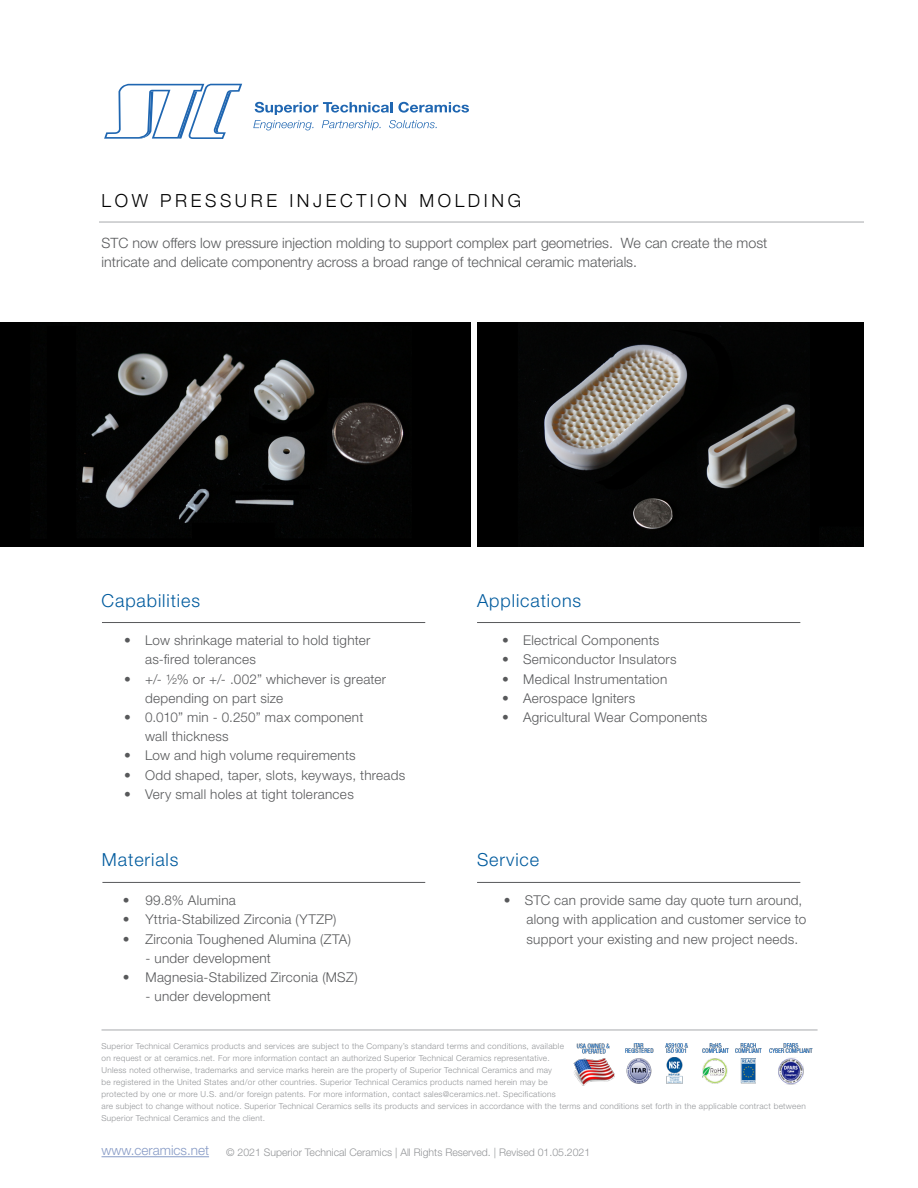
<style>
.page{position:relative;width:918px;height:1188px;background:#fff}
.page>*{position:absolute;margin:0;border:0;box-sizing:border-box;transform-origin:0 0}
.t1{font:300 18px "Helvetica Neue LT Std";letter-spacing:.05em;color:#005b9e}
.t2{font:300 18px "Helvetica Neue";letter-spacing:.2em;color:#000}
.t3{font:300 14.25px/19.2px "Helvetica Neue LT Std";color:#58595b}
.t4{font:300 13.5px/19.2px "Helvetica Neue LT Std";letter-spacing:.02em;color:#58595b}
.t5{font:300 13.5px "Helvetica Neue LT Std";color:#879bc6}
.t6{font:300 10.5px "Helvetica Neue LT Std";color:#939598}
.t7{font:300 8.25px/12px "Helvetica Neue LT Std";letter-spacing:.03em;color:#939598}
</style>
<div class="page">
<img style="left:0;top:323px;width:471px;height:224px">
<img style="left:477px;top:323px;width:387px;height:224px">
<hr style="left:99px;top:222px;width:765px;height:1px;background:#a7a9ac">
<hr style="left:102px;top:882px;width:323px;height:1px;background:#58595b">
<hr style="left:102px;top:622px;width:323px;height:1px;background:#58595b">
<hr style="left:477px;top:622px;width:323px;height:1px;background:#58595b">
<hr style="left:477px;top:882px;width:323px;height:1px;background:#58595b">
<svg style="left:253px;top:102px;width:216px;height:28px"></svg>
<svg style="left:104px;top:84px;width:138px;height:55px"></svg>
<hr style="left:102px;top:1030px;width:716px;height:1px;background:#a7a9ac">
<hr style="left:102px;top:1156px;width:107px;height:1px;background:#879bc6">
<img style="left:573px;top:1043px;width:240px;height:43px">
<h1 class="t2" style="left:102px;top:186px;width:421px">LOW PRESSURE INJECTION MOLDING</h1>
<h2 class="t3" style="left:102px;top:233px;width:667px">STC now offers low pressure injection molding to support complex part geometries. We can create the most intricate and delicate componentry across a broad range of technical ceramic materials.</h2>
<h1 class="t1" style="left:102px;top:589px;width:100px">Capabilities</h1>
<h1 class="t1" style="left:477px;top:589px;width:106px">Applications</h1>
<h3 class="t4" style="left:145px;top:631px;width:227px;text-indent:-21px">• Low shrinkage material to hold tighter as-fired tolerances</h3>
<h3 class="t4" style="left:145px;top:669px;width:243px;text-indent:-21px">• +/- ½% or +/- .002” whichever is greater depending on part size</h3>
<h3 class="t4" style="left:145px;top:707px;width:220px;text-indent:-21px">• 0.010” min - 0.250” max component wall thickness</h3>
<h3 class="t4" style="left:124px;top:746px;width:233px">• Low and high volume requirements</h3>
<h3 class="t4" style="left:124px;top:765px;width:283px">• Odd shaped, taper, slots, keyways, threads</h3>
<h3 class="t4" style="left:124px;top:784px;width:231px">• Very small holes at tight tolerances</h3>
<h1 class="t1" style="left:102px;top:849px;width:78px">Materials</h1>
<h3 class="t4" style="left:123px;top:891px;width:114px">• 99.8% Alumina</h3>
<h3 class="t4" style="left:123px;top:910px;width:215px">• Yttria-Stabilized Zirconia (YTZP)</h3>
<h3 class="t4" style="left:123px;top:929px;width:229px">• Zirconia Toughened Alumina (ZTA)</h3>
<h3 class="t4" style="left:145px;top:948px;width:127px">- under development</h3>
<h3 class="t4" style="left:123px;top:967px;width:236px">• Magnesia-Stabilized Zirconia (MSZ)</h3>
<h3 class="t4" style="left:145px;top:987px;width:127px">- under development</h3>
<h3 class="t4" style="left:502px;top:631px;width:159px">• Electrical Components</h3>
<h3 class="t4" style="left:502px;top:650px;width:176px">• Semiconductor Insulators</h3>
<h3 class="t4" style="left:502px;top:669px;width:167px">• Medical Instrumentation</h3>
<h3 class="t4" style="left:502px;top:688px;width:135px">• Aerospace Igniters</h3>
<h3 class="t4" style="left:502px;top:707px;width:207px">• Agricultural Wear Components</h3>
<h1 class="t1" style="left:477px;top:849px;width:64px">Service</h1>
<h3 class="t4" style="left:526px;top:890px;width:281px;text-indent:-23px">• STC can provide same day quote turn around, along with application and customer service to support your existing and new project needs.</h3>
<p class="t7" style="left:102px;top:1040px;width:706px">Superior Technical Ceramics products and services are subject to the Company’s standard terms and conditions, available<br>on request or at ceramics.net. For more information contact an authorized Superior Technical Ceramics representative.<br>Unless noted otherwise, trademarks and service marks herein are the property of Superior Technical Ceramics and may<br>be registered in the United States and/or other countries. Superior Technical Ceramics products named herein may be<br>protected by one or more U.S. and/or foreign patents. For more information, contact sales@ceramics.net. Specifications<br>are subject to change without notice. Superior Technical Ceramics sells its products and services in accordance with the terms and conditions set forth in the applicable contract between Superior Technical Ceramics and the client.</p>
<h3 class="t5" style="left:102px;top:1142px;width:109px">www.ceramics.net</h3>
<p class="t6" style="left:226px;top:1145px;width:365px">© 2021 Superior Technical Ceramics | All Rights Reserved. | Revised 01.05.2021</p>
</div>
